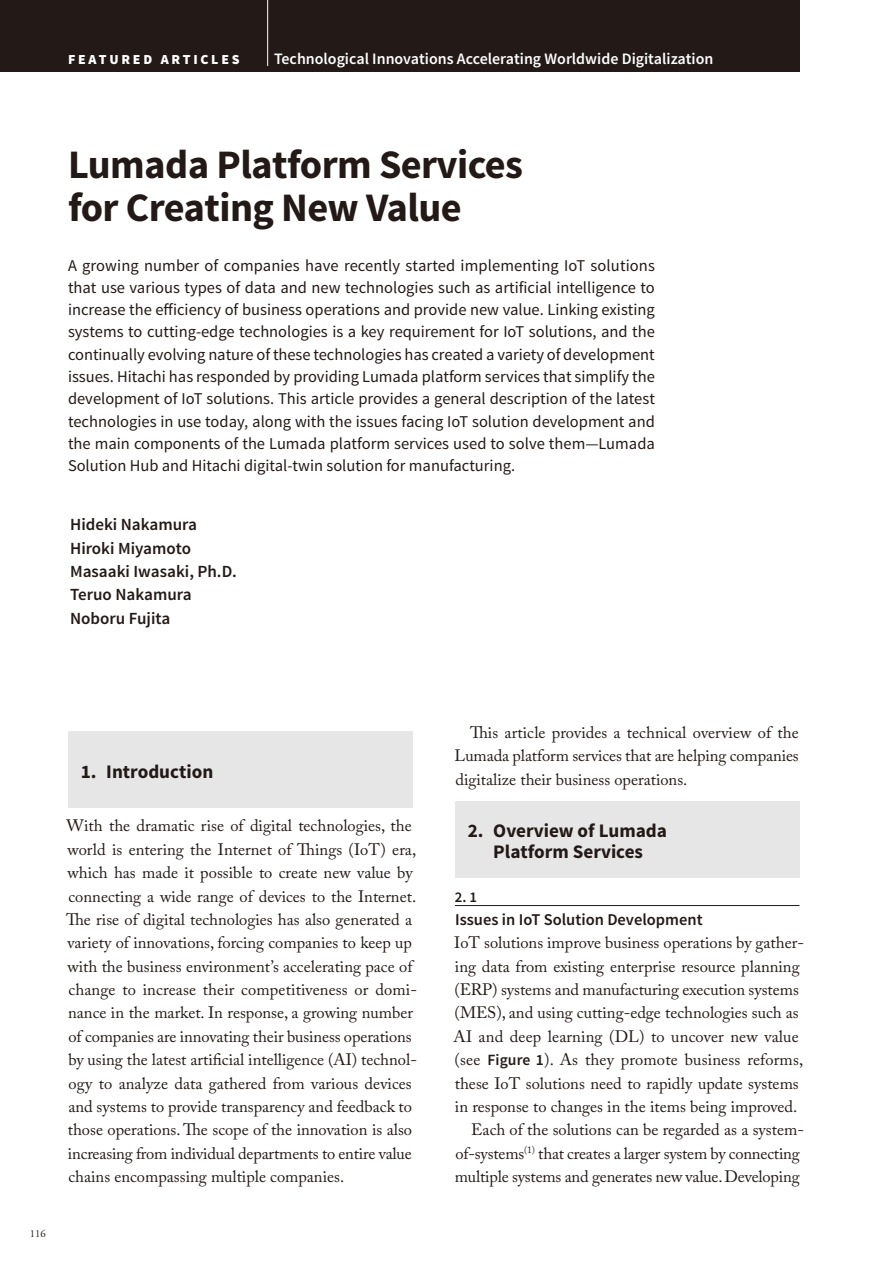
<style>
.page{position:relative;width:893px;height:1263px;background:#fff}
.page>*{position:absolute;margin:0;border:0;box-sizing:border-box;transform-origin:0 0}
.t1{font:700 40.35px/42.5px "Source Sans Pro";letter-spacing:-.015em;color:#231916}
.t2{font:700 19.2px/21.3px "Source Sans Pro";color:#231916;text-align:center}
.t3{font:600 16.95px/23.4px "Source Sans Pro";color:#231916}
.t4{font:16.5px/23.4px "Adobe Caslon Pro";color:#231916}
.t5{font:16.5px/22.4px "Source Sans Pro";color:#231916;text-align:justify}
.t6{font:600 16.5px "Source Sans Pro";color:#231916}
.t7{font:600 15.9px "Source Sans Pro";color:#fff}
.t8{font:600 14.85px "Source Sans Pro";color:#231916}
.t9{font:900 13.8px "Source Sans Pro";letter-spacing:.2em;color:#fff}
.t10{font:10.65px "Adobe Garamond Pro";color:#231916}
.s1{color:#fff}
.s2{font-family:"Source Sans Pro";font-weight:600;font-size:15.6px}
</style>
<div class="page">
<div style="left:0;top:0;width:799px;height:72px;background:#231916"></div>
<hr style="left:267px;top:0;width:1px;height:66px;background:#fff">
<div style="left:68px;top:731px;width:344px;height:77px;background:#e6e6e7"></div>
<hr style="left:455px;top:905px;width:344px;height:1px;background:#231916">
<div style="left:455px;top:802px;width:344px;height:76px;background:#e6e6e7"></div>
<p class="t9" style="left:68px;top:51px;width:173px">FEATURED ARTICLES</p>
<p class="t7" style="left:274px;top:53px;width:441px">Technological Innovations Accelerating Worldwide Digitalization</p>
<h1 class="t1" style="left:68px;top:147px;width:457px">Lumada Platform Services for Creating New Value</h1>
<p class="t5" style="left:68px;top:255px;width:588px">A growing number of companies have recently started implementing IoT solutions that use various types of data and new technologies such as artificial intelligence to increase the efficiency of business operations and provide new value. Linking existing systems to cutting-edge technologies is a key requirement for IoT solutions, and the continually evolving nature of these technologies has created a variety of development issues. Hitachi has responded by providing Lumada platform services that simplify the development of IoT solutions. This article provides a general description of the latest technologies in use today, along with the issues facing IoT solution development and the main components of the Lumada platform services used to solve them—Lumada Solution Hub and Hitachi digital-twin solution for manufacturing.</p>
<p class="t3" style="left:70px;top:514px;width:168px">Hideki Nakamura<br>Hiroki Miyamoto<br>Masaaki Iwasaki, Ph.D.<br>Teruo Nakamura<br>Noboru Fujita</p>
<p class="t10" style="left:30px;top:1228px;width:20px">116<span class="s1">.</span></p>
<p class="t2" style="left:81px;top:762px;width:134px">1. Introduction</p>
<p class="t4" style="left:66px;top:816px;width:352px">With the dramatic rise of digital technologies, the world is entering the Internet of Things (IoT) era, which has made it possible to create new value by connecting a wide range of devices to the Internet.<br>The rise of digital technologies has also generated a variety of innovations, forcing companies to keep up with the business environment’s accelerating pace of change to increase their competitiveness or domi&shy;nance in the market. In response, a growing number of companies are innovating their business operations by using the latest artificial intelligence (AI) technol&shy;ogy to analyze data gathered from various devices and systems to provide transparency and feedback to those operations. The scope of the innovation is also increasing from individual departments to entire value chains encompassing multiple companies.</p>
<p class="t4" style="left:454px;top:722px;width:346px;text-align:justify;text-indent:16px">This article provides a technical overview of the Lumada platform services that are helping companies digitalize their business operations.</p>
<p class="t2" style="left:468px;top:822px;width:201px">2. Overview of Lumada<br>Platform Services</p>
<p class="t8" style="left:455px;top:891px;width:24px">2. 1</p>
<p class="t6" style="left:455px;top:913px;width:249px">Issues in IoT Solution Development</p>
<p class="t4" style="left:454px;top:933px;width:351px">IoT solutions improve business operations by gather-</p>
<p class="t4" style="left:455px;top:956px;width:346px">ing data from existing enterprise resource planning</p>
<p class="t4" style="left:455px;top:980px;width:346px">(ERP) systems and manufacturing execution systems</p>
<p class="t4" style="left:455px;top:1003px;width:346px">(MES), and using cutting-edge technologies such as</p>
<p class="t4" style="left:454px;top:1026px;width:347px">AI and deep learning (DL) to uncover new value</p>
<p class="t4" style="left:455px;top:1050px;width:350px">(see <span class="s2">Figure 1</span>). As they promote business reforms,</p>
<p class="t4" style="left:455px;top:1073px;width:345px">these IoT solutions need to rapidly update systems</p>
<p class="t4" style="left:455px;top:1097px;width:344px">in response to changes in the items being improved.</p>
<p class="t4" style="left:471px;top:1120px;width:334px">Each of the solutions can be regarded as a system-</p>
<p class="t4" style="left:455px;top:1143px;width:346px">of-systems<sup>(1)</sup> that creates a larger system by connecting</p>
<p class="t4" style="left:455px;top:1167px;width:346px">multiple systems and generates new value. Developing</p>
</div>
